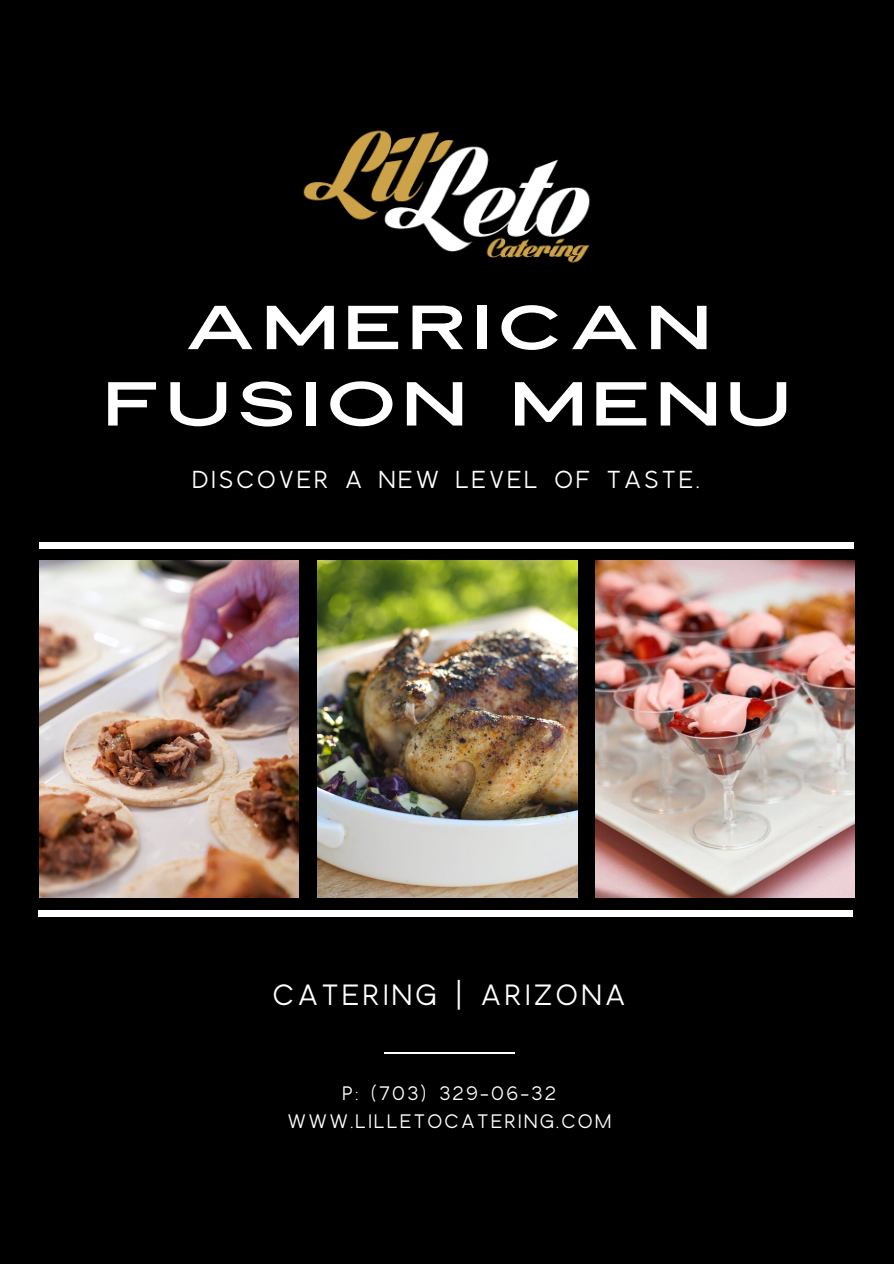
<style>
.page{position:relative;width:894px;height:1264px;background:#fff}
.page>*{position:absolute;margin:0;border:0;box-sizing:border-box;transform-origin:0 0}
.t1{font:60px/76.3px "Modena Sans";letter-spacing:.04em;color:#fff;text-align:center}
.t2{font:29.85px "Phoenix";letter-spacing:.15em;color:#fff}
.t3{font:24.9px "Phoenix";letter-spacing:.15em;color:#fff}
.t4{font:19.8px/27.9px "Phoenix";letter-spacing:.15em;color:#fff;text-align:center}
</style>
<div class="page">
<div style="left:0;top:0;width:893px;height:1263px;background:#000"></div>
<img style="left:40px;top:561px;width:259px;height:336px">
<img style="left:318px;top:561px;width:259px;height:336px">
<img style="left:595px;top:561px;width:259px;height:336px">
<div style="left:39px;top:542px;width:814px;height:7px;background:#fff"></div>
<div style="left:38px;top:910px;width:814px;height:7px;background:#fff"></div>
<hr style="left:384px;top:1052px;width:130px;height:1px;background:#fff">
<img style="left:303px;top:130px;width:287px;height:133px">
<h1 class="t1" style="left:102px;top:291px;width:691px">AMERICAN<br>FUSION MENU</h1>
<p class="t3" style="left:193px;top:466px;width:508px">DISCOVER A NEW LEVEL OF TASTE.</p>
<h2 class="t2" style="left:273px;top:979px;width:353px">CATERING | ARIZONA</h2>
<p class="t4" style="left:288px;top:1080px;width:324px">P: (703) 329-06-32<br>WWW.LILLETOCATERING.COM</p>
</div>
